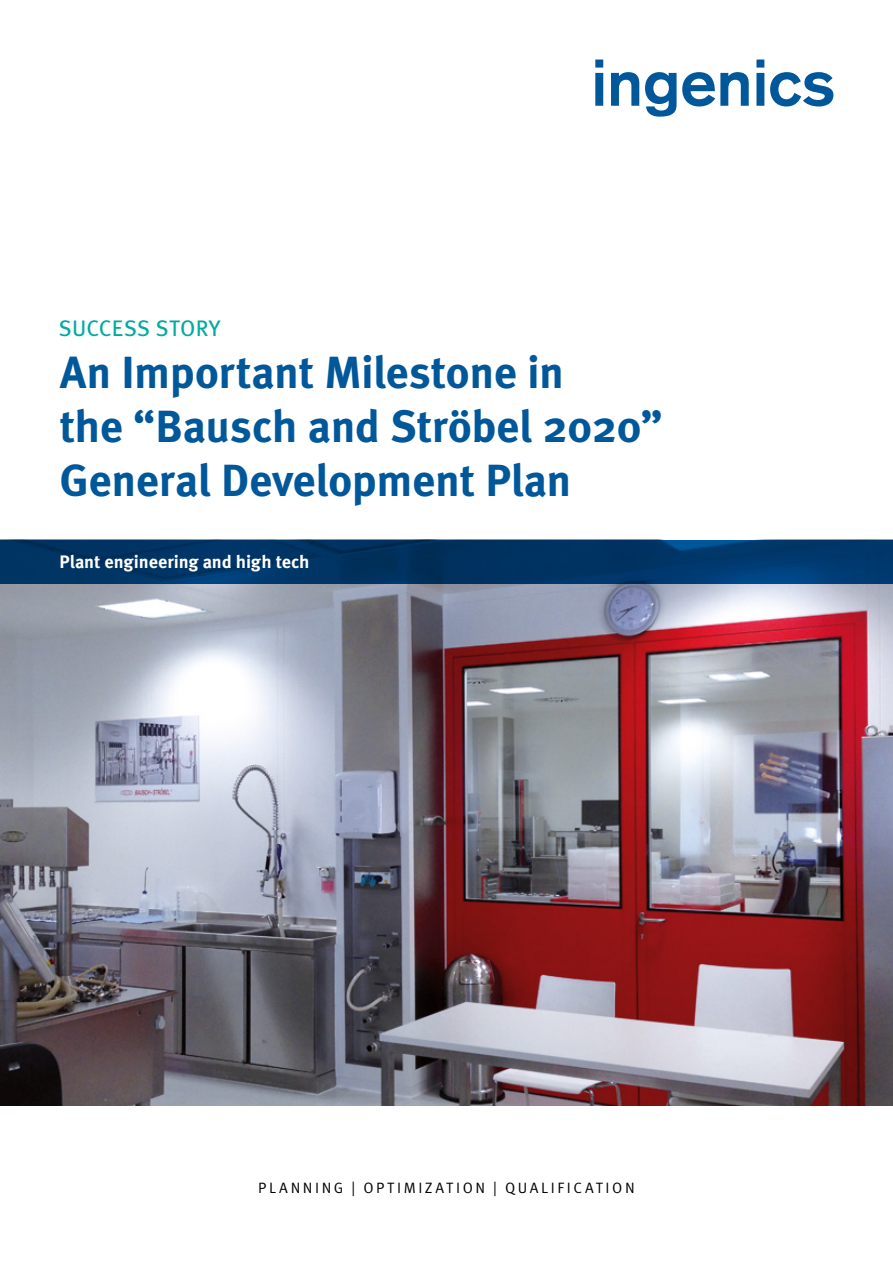
<style>
.page{position:relative;width:893px;height:1263px;background:#fff}
.page>*{position:absolute;margin:0;border:0;box-sizing:border-box;transform-origin:0 0}
.t1{font:700 45px/54px "Meta Pro";letter-spacing:-.015em;color:#00589a}
.t2{font:22.5px "Meta Pro";letter-spacing:.005em;color:#00ab9f}
.t3{font:700 18px "Meta Pro";letter-spacing:-.01em;color:#fff}
.t4{font:15px "Meta Pro";letter-spacing:.17em;color:#000}
</style>
<div class="page">
<img style="left:0;top:583px;width:893px;height:522px">
<svg style="left:595px;top:60px;width:8px;height:46px"></svg>
<svg style="left:611px;top:72px;width:28px;height:34px"></svg>
<svg style="left:645px;top:72px;width:104px;height:45px"></svg>
<svg style="left:756px;top:60px;width:8px;height:46px"></svg>
<svg style="left:770px;top:72px;width:63px;height:34px"></svg>
<svg style="left:0;top:540px;width:893px;height:43px;background:#003566"></svg>
<p class="t2" style="left:59px;top:311px;width:163px">SUCCESS STORY</p>
<p class="t1" style="left:59px;top:342px;width:605px">An Important Milestone in<br>the “Bausch and Ströbel 2020”<br>General Development Plan</p>
<p class="t3" style="left:60px;top:548px;width:252px">Plant engineering and high tech</p>
<p class="t4" style="left:258px;top:1176px;width:378px">PLANNING | OPTIMIZATION | QUALIFICATION</p>
</div>
